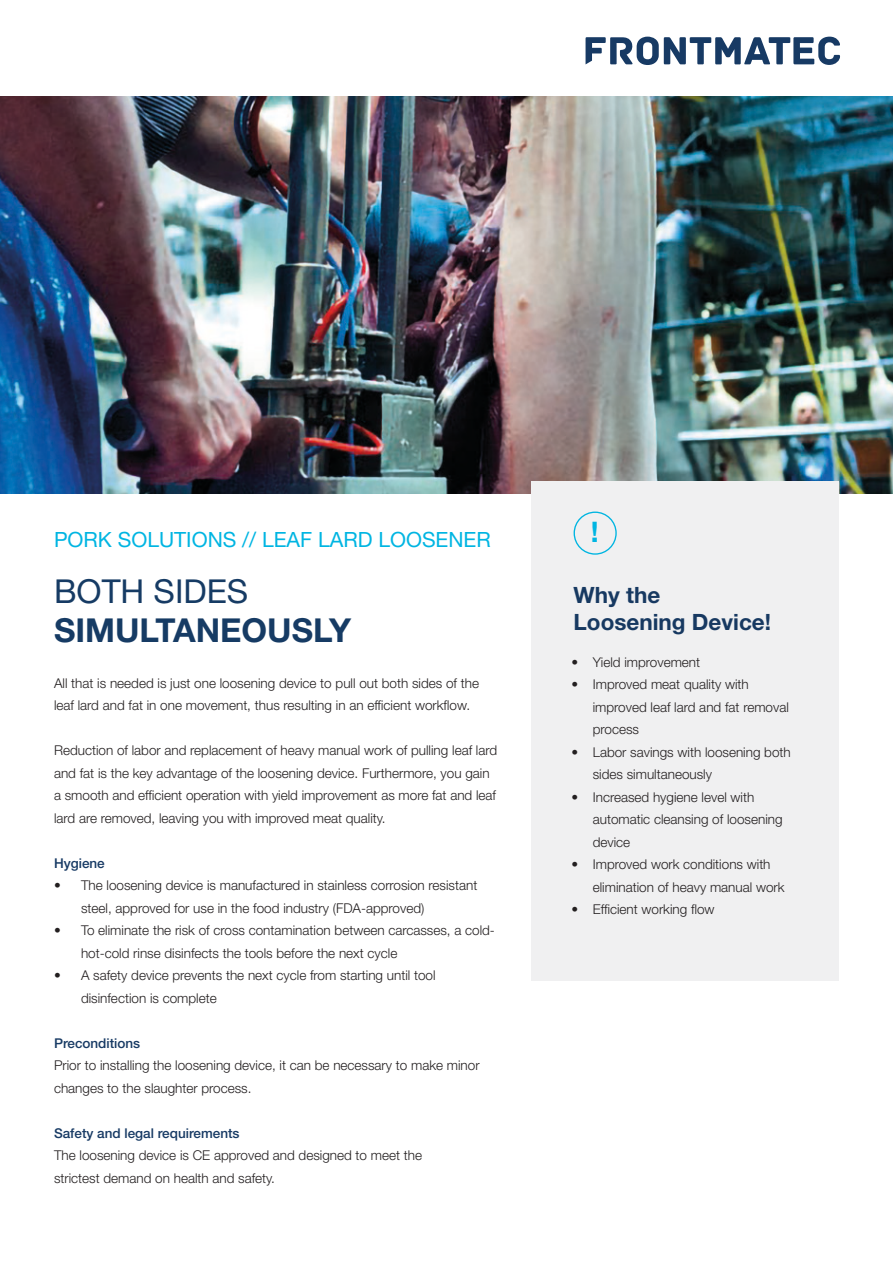
<style>
.page{position:relative;width:893px;height:1263px;background:#fff}
.page>*{position:absolute;margin:0;border:0;box-sizing:border-box;transform-origin:0 0}
.t1{font:700 33px/39px "Helvetica Neue LT Std";color:#163b64}
.t2{font:700 28.35px "Helvetica Neue LT Std";color:#00b5e2}
.t3{font:700 22.5px/27px "Helvetica Neue LT Std";color:#173961}
.t4{font:21px "Helvetica Neue LT Std";color:#00b5e2}
.t5{font:300 13.5px/22.5px "Helvetica Neue LT Std";color:#231f20}
.t6{font:500 13.5px "Helvetica Neue LT Std";color:#173a64}
.s1{font-weight:400}
</style>
<div class="page">
<svg style="left:586px;top:37px;width:254px;height:28px"></svg>
<img style="left:0;top:96px;width:893px;height:397px">
<div style="left:531px;top:481px;width:308px;height:499px;background:#f0f0f1"></div>
<div style="left:574px;top:511px;width:43px;height:44px;border:1px solid #00b5e1;border-radius:50%"></div>
<p class="t4" style="left:54px;top:527px;width:438px">PORK SOLUTIONS // LEAF LARD LOOSENER</p>
<p class="t1" style="left:54px;top:570px;width:299px"><span class="s1">BOTH SIDES<br></span>SIMULTANEOUSLY</p>
<p class="t5" style="left:54px;top:671px;width:427px">All that is needed is just one loosening device to pull out both sides of the leaf lard and fat in one movement, thus resulting in an efficient workflow.</p>
<p class="t5" style="left:54px;top:739px;width:445px">Reduction of labor and replacement of heavy manual work of pulling leaf lard and fat is the key advantage of the loosening device. Furthermore, you gain a smooth and efficient operation with yield improvement as more fat and leaf lard are removed, leaving you with improved meat quality.</p>
<p class="t6" style="left:54px;top:855px;width:52px">Hygiene</p>
<p class="t5" style="left:81px;top:874px;width:398px;text-indent:-27px">• The loosening device is manufactured in stainless corrosion resistant steel, approved for use in the food industry (FDA-approved)</p>
<p class="t5" style="left:81px;top:919px;width:415px;text-indent:-27px">• To eliminate the risk of cross contamination between carcasses, a cold&shy;hot-cold rinse disinfects the tools before the next cycle</p>
<p class="t5" style="left:81px;top:964px;width:356px;text-indent:-27px">• A safety device prevents the next cycle from starting until tool disinfection is complete</p>
<p class="t6" style="left:54px;top:1035px;width:88px">Preconditions</p>
<p class="t5" style="left:54px;top:1054px;width:427px">Prior to installing the loosening device, it can be necessary to make minor changes to the slaughter process.</p>
<p class="t6" style="left:54px;top:1125px;width:187px">Safety and legal requirements</p>
<p class="t5" style="left:54px;top:1144px;width:370px">The loosening device is CE approved and designed to meet the</p>
<p class="t5" style="left:54px;top:1166px;width:223px">strictest demand on health and safety.</p>
<p class="t2" style="left:591px;top:514px;width:9px">!</p>
<p class="t3" style="left:574px;top:580px;width:199px">Why the<br>Loosening Device!</p>
<p class="t5" style="left:571px;top:650px;width:130px">• Yield improvement</p>
<p class="t5" style="left:593px;top:673px;width:198px;text-indent:-21px">• Improved meat quality with improved leaf lard and fat removal process</p>
<p class="t5" style="left:593px;top:740px;width:200px;text-indent:-21px">• Labor savings with loosening both sides simultaneously</p>
<p class="t5" style="left:593px;top:785px;width:191px;text-indent:-21px">• Increased hygiene level with automatic cleansing of loosening device</p>
<p class="t5" style="left:593px;top:853px;width:193px;text-indent:-21px">• Improved work conditions with elimination of heavy manual work</p>
<p class="t5" style="left:571px;top:898px;width:145px">• Efficient working flow</p>
</div>
